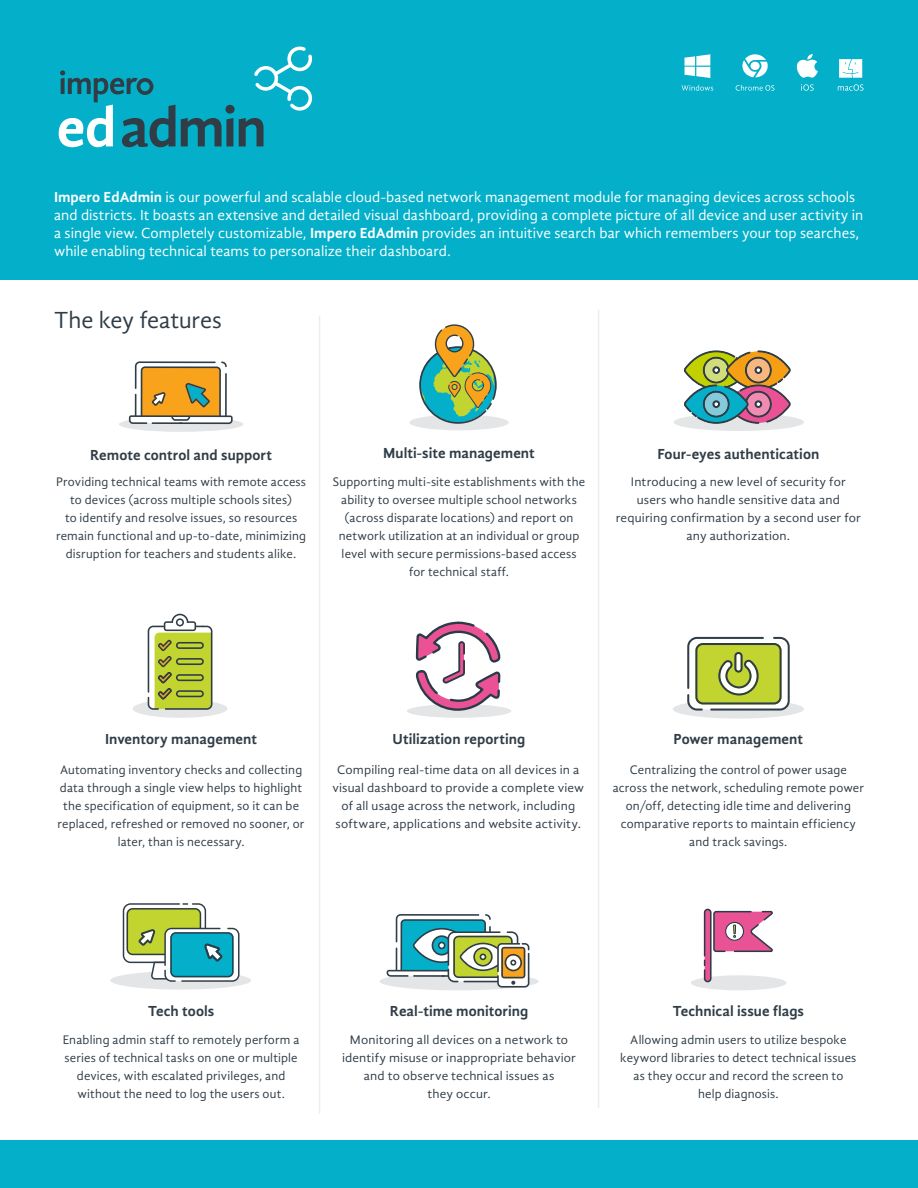
<style>
.page{position:relative;width:918px;height:1188px;background:#fff}
.page>*{position:absolute;margin:0;border:0;box-sizing:border-box;transform-origin:0 0}
.t1{font:24px "Gandhi Sans";letter-spacing:-.01em;color:#303d47}
.t2{font:15px/18px "Gandhi Sans";letter-spacing:.005em;color:#fff}
.t3{font:700 15px "Gandhi Sans";color:#303d47}
.t4{font:12.75px/18px "Gandhi Sans";letter-spacing:.01em;color:#303d47;text-align:center}
.t5{font:12.75px/18px "Gandhi Sans";letter-spacing:.01em;color:#303d47;text-align:center;scale:1.04 1}
.s1{font-weight:700}
</style>
<div class="page">
<div style="left:0;top:1140px;width:918px;height:48px;background:#04b0c9"></div>
<div style="left:0;top:0;width:918px;height:279px;background:#04b0c9"></div>
<svg style="left:181px;top:47px;width:131px;height:99px"></svg>
<svg style="left:59px;top:70px;width:116px;height:77px"></svg>
<hr style="left:319px;top:316px;width:1px;height:798px;background:#a3a9ad">
<hr style="left:598px;top:310px;width:1px;height:798px;background:#a3a9ad">
<svg style="left:839px;top:59px;width:23px;height:19px"></svg>
<svg style="left:838px;top:84px;width:26px;height:7px"></svg>
<svg style="left:736px;top:85px;width:38px;height:6px"></svg>
<svg style="left:742px;top:54px;width:26px;height:23px"></svg>
<svg style="left:682px;top:85px;width:31px;height:6px"></svg>
<svg style="left:685px;top:54px;width:25px;height:24px"></svg>
<svg style="left:796px;top:54px;width:22px;height:24px"></svg>
<svg style="left:801px;top:84px;width:13px;height:7px"></svg>
<div style="left:133px;top:699px;width:94px;height:19px;background:#e3e5e6;border-radius:50%"></div>
<svg style="left:148px;top:614px;width:64px;height:96px"></svg>
<div style="left:110px;top:971px;width:141px;height:19px;background:#e3e5e6;border-radius:50%"></div>
<svg style="left:123px;top:903px;width:117px;height:79px"></svg>
<div style="left:673px;top:699px;width:131px;height:20px;background:#e3e5e6;border-radius:50%"></div>
<svg style="left:687px;top:637px;width:103px;height:74px"></svg>
<div style="left:691px;top:975px;width:96px;height:15px;background:#e3e5e6;border-radius:50%"></div>
<div style="left:705px;top:909px;width:6px;height:73px;background:#e95396;border-radius:3px"></div>
<div style="left:704px;top:909px;width:8px;height:73px;border:2px solid #2b3b46;border-radius:3px"></div>
<svg style="left:713px;top:910px;width:60px;height:43px"></svg>
<div style="left:407px;top:704px;width:104px;height:14px;background:#e3e5e6;border-radius:50%"></div>
<svg style="left:416px;top:622px;width:84px;height:89px"></svg>
<svg style="left:380px;top:972px;width:159px;height:18px"></svg>
<svg style="left:387px;top:914px;width:142px;height:73px"></svg>
<div style="left:674px;top:413px;width:130px;height:18px;background:#e3e5e6;border-radius:50%"></div>
<svg style="left:684px;top:351px;width:106px;height:72px"></svg>
<div style="left:119px;top:417px;width:124px;height:15px;background:#e3e5e6;border-radius:50%"></div>
<svg style="left:129px;top:361px;width:104px;height:63px"></svg>
<div style="left:409px;top:415px;width:100px;height:15px;background:#e3e5e6;border-radius:50%"></div>
<svg style="left:419px;top:324px;width:78px;height:100px"></svg>
<p class="t2" style="left:54px;top:188px;width:811px"><span class="s1">Impero EdAdmin</span> is our powerful and scalable cloud-based network management module for managing devices across schools and districts. It boasts an extensive and detailed visual dashboard, providing a complete picture of all device and user activity in a single view. Completely customizable, <span class="s1">Impero EdAdmin</span> provides an intuitive search bar which remembers your top searches, while enabling technical teams to personalize their dashboard.</p>
<p class="t1" style="left:54px;top:306px;width:169px">The key features</p>
<p class="t3" style="left:90px;top:446px;width:184px">Remote control and support</p>
<p class="t4" style="left:56px;top:473px;width:252px">Providing technical teams with remote access to devices (across multiple schools sites)<br>to identify and resolve issues, so resources remain functional and up-to-date, minimizing disruption for teachers and students alike.</p>
<p class="t3" style="left:383px;top:444px;width:153px">Multi-site management</p>
<p class="t4" style="left:333px;top:473px;width:254px">Supporting multi-site establishments with the ability to oversee multiple school networks (across disparate locations) and report on network utilization at an individual or group level with secure permissions-based access for technical staff.</p>
<p class="t3" style="left:657px;top:445px;width:163px">Four-eyes authentication</p>
<p class="t5" style="left:616px;top:473px;width:237px">Introducing a new level of security for users who handle sensitive data and requiring confirmation by a second user for any authorization.</p>
<p class="t3" style="left:105px;top:731px;width:154px">Inventory management</p>
<p class="t4" style="left:58px;top:761px;width:249px">Automating inventory checks and collecting data through a single view helps to highlight the specification of equipment, so it can be replaced, refreshed or removed no sooner, or later, than is necessary.</p>
<p class="t3" style="left:393px;top:731px;width:134px">Utilization reporting</p>
<p class="t5" style="left:333px;top:761px;width:243px">Compiling real-time data on all devices in a visual dashboard to provide a complete view of all usage across the network, including software, applications and website activity.</p>
<p class="t3" style="left:674px;top:731px;width:131px">Power management</p>
<p class="t4" style="left:613px;top:761px;width:253px">Centralizing the control of power usage across the network, scheduling remote power on/off, detecting idle time and delivering comparative reports to maintain efficiency and track savings.</p>
<p class="t3" style="left:148px;top:1002px;width:68px">Tech tools</p>
<p class="t4" style="left:63px;top:1031px;width:238px">Enabling admin staff to remotely perform a series of technical tasks on one or multiple devices, with escalated privileges, and without the need to log the users out.</p>
<p class="t3" style="left:390px;top:1003px;width:140px">Real-time monitoring</p>
<p class="t5" style="left:342px;top:1031px;width:226px">Monitoring all devices on a network to identify misuse or inappropriate behavior and to observe technical issues as<br>they occur.</p>
<p class="t3" style="left:673px;top:1003px;width:133px">Technical issue flags</p>
<p class="t4" style="left:620px;top:1031px;width:238px">Allowing admin users to utilize bespoke keyword libraries to detect technical issues as they occur and record the screen to help diagnosis.</p>
</div>
